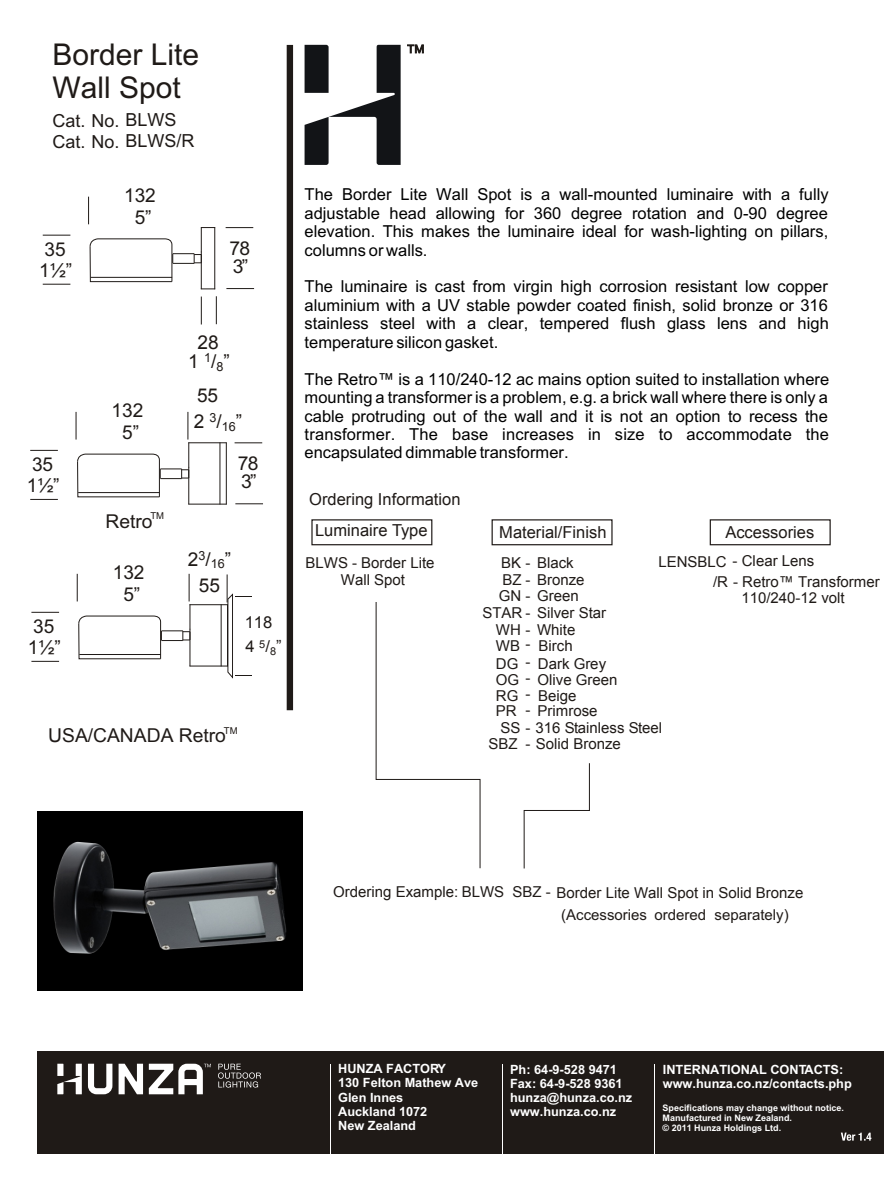
<style>
.page{position:relative;width:894px;height:1191px;background:#fff}
.page>*{position:absolute;margin:0;border:0;box-sizing:border-box;transform-origin:0 0}
.t1{font:30px/33.5px "Arial Baltic";color:#1f1a17}
.t2{font:19.05px/21.3px "Arial Baltic";color:#1f1a17;text-align:center}
.t3{font:19.05px/18.8px "Arial";color:#1f1a17;text-align:center}
.t4{font:18px "Arial Baltic";color:#1f1a17}
.t5{font:16.5px/18.5px "Arial Baltic";color:#000;text-align:justify}
.t6{font:16.5px/24.9px "Arial";color:#1f1a17}
.t7{font:15px/16.4px "Arial";color:#1f1a17}
.t8{font:15px "Arial Baltic";color:#1f1a17}
.t9{font:700 12.75px/14.2px "Arial Baltic";color:#fff}
.t10{font:12.6px "Arial";color:#1f1a17}
.t11{font:700 9px/10.1px "Arial Baltic";color:#fff}
.s1{font-family:"Arial Baltic"}
</style>
<div class="page">
<div style="left:287px;top:45px;width:6px;height:665px;background:#1f1a17"></div>
<div style="left:311px;top:519px;width:121px;height:26px;border:1px solid #1f1a17"></div>
<div style="left:710px;top:519px;width:121px;height:26px;border:1px solid #1f1a17"></div>
<div style="left:492px;top:519px;width:121px;height:26px;border:1px solid #1f1a17"></div>
<svg style="left:375px;top:602px;width:106px;height:267px"></svg>
<svg style="left:523px;top:763px;width:67px;height:106px"></svg>
<svg style="left:216px;top:296px;width:1px;height:28px"></svg>
<svg style="left:201px;top:297px;width:1px;height:28px"></svg>
<svg style="left:88px;top:197px;width:1px;height:27px"></svg>
<hr style="left:214px;top:227px;width:1px;height:62px;background:#1f1a17">
<hr style="left:201px;top:227px;width:1px;height:62px;background:#1f1a17">
<svg style="left:202px;top:227px;width:12px;height:1px"></svg>
<svg style="left:89px;top:238px;width:113px;height:44px"></svg>
<hr style="left:91px;top:277px;width:81px;height:1px;background:#1f1a17">
<svg style="left:43px;top:235px;width:27px;height:1px"></svg>
<svg style="left:43px;top:284px;width:27px;height:1px"></svg>
<svg style="left:201px;top:288px;width:14px;height:1px"></svg>
<svg style="left:188px;top:412px;width:1px;height:28px"></svg>
<svg style="left:76px;top:412px;width:1px;height:28px"></svg>
<hr style="left:220px;top:442px;width:1px;height:62px;background:#1f1a17">
<hr style="left:188px;top:442px;width:1px;height:62px;background:#1f1a17">
<hr style="left:188px;top:442px;width:39px;height:1px;background:#1f1a17">
<svg style="left:30px;top:450px;width:28px;height:1px"></svg>
<svg style="left:30px;top:499px;width:28px;height:1px"></svg>
<hr style="left:188px;top:504px;width:39px;height:1px;background:#1f1a17">
<svg style="left:235px;top:443px;width:27px;height:1px"></svg>
<svg style="left:235px;top:504px;width:28px;height:1px"></svg>
<svg style="left:226px;top:227px;width:27px;height:1px"></svg>
<svg style="left:226px;top:288px;width:28px;height:1px"></svg>
<hr style="left:226px;top:442px;width:1px;height:62px;background:#1f1a17">
<svg style="left:77px;top:453px;width:112px;height:45px"></svg>
<svg style="left:305px;top:45px;width:96px;height:120px"></svg>
<svg style="left:407px;top:44px;width:17px;height:9px"></svg>
<img style="left:37px;top:811px;width:265px;height:179px">
<div style="left:37px;top:1051px;width:847px;height:102px;background:#1f1a17"></div>
<svg style="left:839px;top:1133px;width:33px;height:21px"></svg>
<hr style="left:330px;top:1064px;width:1px;height:89px;background:#fff">
<hr style="left:503px;top:1064px;width:1px;height:89px;background:#fff">
<hr style="left:655px;top:1064px;width:1px;height:89px;background:#fff">
<svg style="left:57px;top:1064px;width:204px;height:31px"></svg>
<svg style="left:189px;top:574px;width:1px;height:27px"></svg>
<svg style="left:77px;top:574px;width:1px;height:27px"></svg>
<hr style="left:221px;top:604px;width:1px;height:62px;background:#1f1a17">
<hr style="left:190px;top:604px;width:1px;height:62px;background:#1f1a17">
<hr style="left:190px;top:604px;width:38px;height:1px;background:#1f1a17">
<svg style="left:31px;top:612px;width:28px;height:1px"></svg>
<svg style="left:31px;top:661px;width:28px;height:1px"></svg>
<hr style="left:190px;top:666px;width:38px;height:1px;background:#1f1a17">
<svg style="left:78px;top:615px;width:113px;height:45px"></svg>
<svg style="left:227px;top:574px;width:24px;height:105px"></svg>
<h1 class="t1" style="left:53px;top:40px;width:148px">Border Lite<br>Wall Spot</h1>
<p class="t4" style="left:53px;top:114px;width:125px">Cat. No. BLWS</p>
<p class="t4" style="left:53px;top:135px;width:143px">Cat. No. BLWS/R</p>
<p class="t2" style="left:124px;top:187px;width:33px">132<br>5”</p>
<p class="t2" style="left:39px;top:240px;width:34px;text-align:left">35<br>1½”</p>
<p class="t2" style="left:230px;top:239px;width:22px">78</p>
<p class="t2" style="left:233px;top:257px;width:17px">3”</p>
<p class="t2" style="left:112px;top:402px;width:33px">132<br>5”</p>
<p class="t3" style="left:188px;top:333px;width:43px">28<br>1 <sup>1</sup>/<sub>8</sub><span class="s1">”</span></p>
<p class="t3" style="left:197px;top:386px;width:23px">55</p>
<p class="t10" style="left:194px;top:418px;width:50px"><sup>2</sup> 3<sup>/</sup>16<sup>”</sup></p>
<p class="t2" style="left:27px;top:455px;width:34px;text-align:left">35<br>1½”</p>
<p class="t2" style="left:238px;top:454px;width:22px">78</p>
<p class="t2" style="left:241px;top:473px;width:17px">3”</p>
<p class="t2" style="left:105px;top:512px;width:60px">Retro<sup>TM</sup></p>
<p class="t2" style="left:113px;top:564px;width:33px">132<br>5”</p>
<p class="t10" style="left:188px;top:556px;width:45px"><sup>2</sup>3<sup>/</sup>16<sup>”</sup></p>
<p class="t3" style="left:199px;top:576px;width:23px">55</p>
<p class="t2" style="left:28px;top:617px;width:34px;text-align:left">35<br>1½”</p>
<p class="t6" style="left:245px;top:609px;width:38px">118<br>4 <sup>5</sup>/<sub>8</sub>”</p>
<p class="t3" style="left:48px;top:726px;width:191px">USA/CANADA <span class="s1">Retro</span><sup>TM</sup></p>
<p class="t5" style="left:305px;top:187px;width:525px">The Border Lite Wall Spot is a wall-mounted luminaire with a fully adjustable head allowing for 360 degree rotation and 0-90 degree elevation. This makes the luminaire ideal for wash-lighting on pillars, columns or walls.</p>
<p class="t5" style="left:305px;top:279px;width:526px">The luminaire is cast from virgin high corrosion resistant low copper aluminium with a UV stable powder coated finish, solid bronze or 316 stainless steel with a clear, tempered flush glass lens and high temperature silicon gasket.</p>
<p class="t5" style="left:305px;top:371px;width:526px">The Retro™ is a 110/240-12 ac mains option suited to installation where mounting a transformer is a problem, e.g. a brick wall where there is only a cable protruding out of the wall and it is not an option to recess the transformer. The base increases in size to accommodate the encapsulated dimmable transformer.</p>
<p class="t6" style="left:309px;top:487px;width:153px">Ordering Information</p>
<p class="t6" style="left:315px;top:518px;width:114px">Luminaire Type</p>
<p class="t6" style="left:499px;top:520px;width:109px">Material/Finish</p>
<p class="t7" style="left:306px;top:555px;width:131px">BLWS - Border Lite</p>
<p class="t7" style="left:341px;top:572px;width:66px">Wall Spot</p>
<p class="t7" style="left:501px;top:555px;width:74px">BK - Black</p>
<p class="t7" style="left:502px;top:571px;width:84px">BZ - Bronze</p>
<p class="t7" style="left:499px;top:588px;width:81px">GN - Green</p>
<p class="t7" style="left:482px;top:605px;width:125px">STAR - Silver Star</p>
<p class="t7" style="left:496px;top:622px;width:81px">WH - White</p>
<p class="t7" style="left:496px;top:637px;width:78px;line-height:17.4px">WB Birch<br>DG</p>
<p class="t7" style="left:525px;top:636px;width:6px;text-align:justify">- - - - -</p>
<p class="t7" style="left:496px;top:655px;width:123px;text-indent:42px">Dark Grey<br>OG Olive Green<br>RG</p>
<p class="t7" style="left:538px;top:688px;width:40px">Beige</p>
<p class="t7" style="left:496px;top:703px;width:22px">PR</p>
<p class="t7" style="left:538px;top:703px;width:61px">Primrose</p>
<p class="t6" style="left:725px;top:520px;width:90px">Accessories</p>
<p class="t7" style="left:658px;top:553px;width:158px">LENSBLC - Clear Lens</p>
<p class="t7" style="left:713px;top:573px;width:168px;line-height:16.8px;text-align:center">/R - Retro™ Transformer<br>110/240-12 volt</p>
<p class="t7" style="left:501px;top:720px;width:163px">SS - 316 Stainless Steel</p>
<p class="t7" style="left:489px;top:736px;width:134px">SBZ - Solid Bronze</p>
<p class="t7" style="left:333px;top:883px;width:173px">Ordering Example: BLWS</p>
<p class="t7" style="left:512px;top:885px;width:292px">SBZ - Border Lite Wall Spot in Solid Bronze</p>
<p class="t8" style="left:561px;top:909px;width:229px">(Accessories ordered separately)</p>
<p class="t9" style="left:338px;top:1063px;width:142px">HUNZA FACTORY<br>130 Felton Mathew Ave<br>Glen Innes<br>Auckland 1072<br>New Zealand</p>
<p class="t9" style="left:510px;top:1063px;width:124px">Ph: 64-9-528 9471<br>Fax: 64-9-528 9361 hunza@hunza.co.nz www.hunza.co.nz</p>
<p class="t9" style="left:663px;top:1063px;width:191px">INTERNATIONAL CONTACTS: www.hunza.co.nz/contacts.php</p>
<p class="t11" style="left:663px;top:1104px;width:183px">Specifications may change without notice.<br>Manufactured in New Zealand.<br>© 2011 Hunza Holdings Ltd.</p>
</div>
